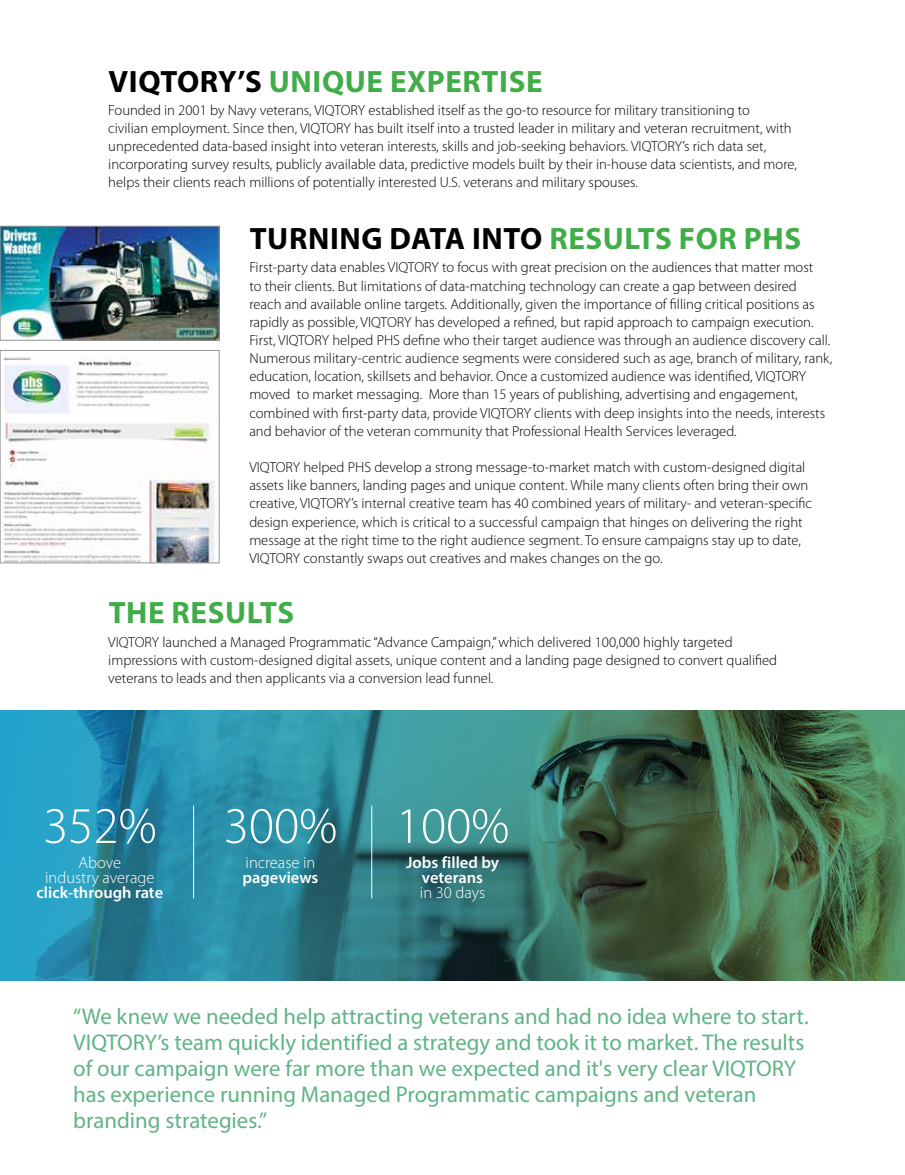
<style>
.page{position:relative;width:905px;height:1175px;background:#fff}
.page>*{position:absolute;margin:0;border:0;box-sizing:border-box;transform-origin:0 0}
.t1{font:300 51.45px "Myriad Pro";color:#fff}
.t2{font:700 30.9px "Myriad Pro";letter-spacing:.02em;color:#41ad49}
.t3{font:700 30.9px "Myriad Pro";letter-spacing:.02em;color:#000}
.t4{font:22.8px/26px "Myriad Pro";color:#60b486}
.t5{font:600 16.5px/15.1px "Myriad Pro";color:#fff;text-align:center}
.t6{font:300 16.5px/15.1px "Myriad Pro";color:#fff;text-align:center}
.t7{font:300 14.55px/18.1px "Myriad Pro";color:#000}
.s1{color:#000}
.s2{color:#41ad49}
</style>
<div class="page">
<svg style="left:0;top:710px;width:904px;height:270px;background:#357c7a"></svg>
<hr style="left:193px;top:805px;width:1px;height:93px;background:#fff">
<hr style="left:371px;top:805px;width:1px;height:93px;background:#fff">
<img style="left:2px;top:228px;width:215px;height:110px">
<div style="left:0;top:226px;width:219px;height:114px;border:1px solid #939598"></div>
<img style="left:2px;top:357px;width:213px;height:204px">
<div style="left:0;top:350px;width:219px;height:213px;border:1px solid #939598"></div>
<h2 class="t2" style="left:109px;top:61px;width:435px"><span class="s1">VIQTORY’S</span> UNIQUE EXPERTISE</h2>
<p class="t7" style="left:108px;top:101px;width:690px">Founded in 2001 by Navy veterans, VIQTORY established itself as the go-to resource for military transitioning to<br>civilian employment. Since then, VIQTORY has built itself into a trusted leader in military and veteran recruitment, with unprecedented data-based insight into veteran interests, skills and job-seeking behaviors. VIQTORY’s rich data set, incorporating survey results, publicly available data, predictive models built by their in-house data scientists, and more, helps their clients reach millions of potentially interested U.S. veterans and military spouses.</p>
<h2 class="t3" style="left:250px;top:219px;width:553px">TURNING DATA INTO <span class="s2">RESULTS FOR PHS</span></h2>
<p class="t7" style="left:249px;top:259px;width:584px">First-party data enables VIQTORY to focus with great precision on the audiences that matter most<br>to their clients. But limitations of data-matching technology can create a gap between desired reach and available online targets. Additionally, given the importance of filling critical positions as rapidly as possible, VIQTORY has developed a refined, but rapid approach to campaign execution.<br>First, VIQTORY helped PHS define who their target audience was through an audience discovery call.<br>Numerous military-centric audience segments were considered such as age, branch of military, rank, education, location, skillsets and behavior. Once a customized audience was identified, VIQTORY moved to market messaging. More than 15 years of publishing, advertising and engagement, combined with first-party data, provide VIQTORY clients with deep insights into the needs, interests and behavior of the veteran community that Professional Health Services leveraged.</p>
<p class="t7" style="left:249px;top:458px;width:564px">VIQTORY helped PHS develop a strong message-to-market match with custom-designed digital assets like banners, landing pages and unique content. While many clients often bring their own creative, VIQTORY’s internal creative team has 40 combined years of military- and veteran-specific design experience, which is critical to a successful campaign that hinges on delivering the right message at the right time to the right audience segment. To ensure campaigns stay up to date, VIQTORY constantly swaps out creatives and makes changes on the go.</p>
<h2 class="t2" style="left:109px;top:593px;width:187px">THE RESULTS</h2>
<p class="t7" style="left:108px;top:633px;width:670px">VIQTORY launched a Managed Programmatic “Advance Campaign,” which delivered 100,000 highly targeted impressions with custom-designed digital assets, unique content and a landing page designed to convert qualified veterans to leads and then applicants via a conversion lead funnel.</p>
<h1 class="t1" style="left:43px;top:797px;width:115px">352%</h1>
<h1 class="t1" style="left:224px;top:797px;width:287px">300% 100%</h1>
<p class="t6" style="left:45px;top:855px;width:111px">Above<br>industry average</p>
<p class="t5" style="left:37px;top:884px;width:128px">click-through rate</p>
<p class="t5" style="left:406px;top:854px;width:95px">Jobs filled by veterans</p>
<p class="t6" style="left:420px;top:885px;width:67px">in 30 days</p>
<p class="t6" style="left:245px;top:855px;width:71px">increase in</p>
<p class="t5" style="left:242px;top:869px;width:77px">pageviews</p>
<p class="t4" style="left:73px;top:1003px;width:737px">“We knew we needed help attracting veterans and had no idea where to start.<br>VIQTORY’s team quickly identified a strategy and took it to market. The results of our campaign were far more than we expected and it's very clear VIQTORY has experience running Managed Programmatic campaigns and veteran branding strategies.”</p>
</div>
